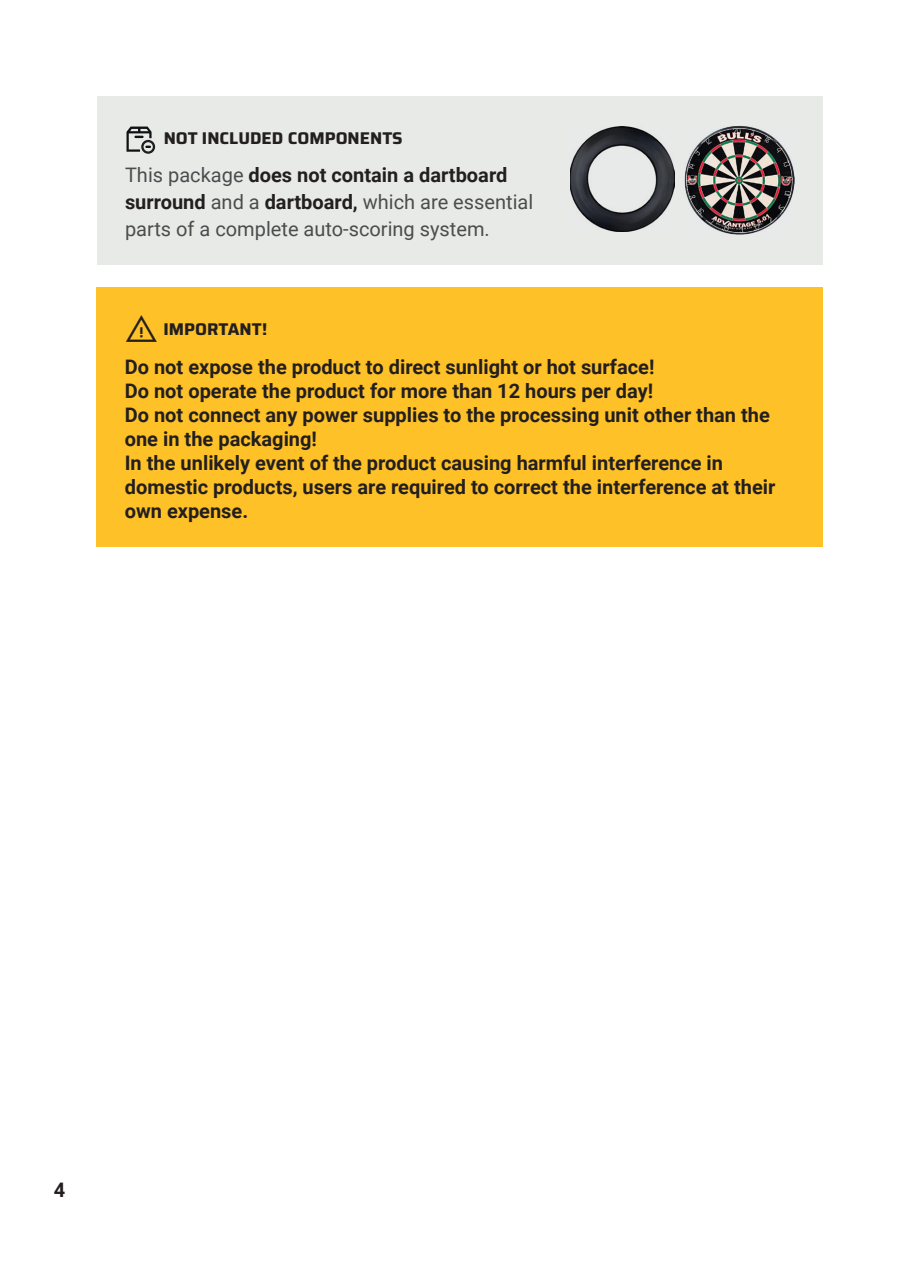
<style>
.page{position:relative;width:902px;height:1270px;background:#fff}
.page>*{position:absolute;margin:0;border:0;box-sizing:border-box;transform-origin:0 0}
.t1{font:700 20px/24px "Roboto";color:#231f20}
.t2{font:20px/27px "Roboto";color:#4b4c4d}
.t3{font:700 17px "Saira";color:#231f20}
.s1{font-weight:700;color:#231f20}
</style>
<div class="page">
<div style="left:97px;top:96px;width:725px;height:169px;background:#e8eae8"></div>
<img style="left:684px;top:126px;width:110px;height:109px">
<img style="left:570px;top:127px;width:104px;height:104px">
<div style="left:96px;top:287px;width:726px;height:260px;background:#fec128"></div>
<svg style="left:126px;top:127px;width:25px;height:25px"></svg>
<div style="left:141px;top:140px;width:14px;height:14px;border:2px solid #231f20;border-radius:50%"></div>
<p class="t3" style="left:164px;top:124px;width:240px">NOT INCLUDED COMPONENTS</p>
<p class="t2" style="left:125px;top:161px;width:410px">This package <span class="s1">does not contain a dartboard surround</span> and a <span class="s1">dartboard,</span> which are essential parts of a complete auto-scoring system.</p>
<p class="t3" style="left:163px;top:315px;width:105px">IMPORTANT!</p>
<p class="t1" style="left:125px;top:355px;width:652px">Do not expose the product to direct sunlight or hot surface!<br>Do not operate the product for more than 12 hours per day!<br>Do not connect any power supplies to the processing unit other than the one in the packaging!<br>In the unlikely event of the product causing harmful interference in domestic products, users are required to correct the interference at their own expense.</p>
<p class="t1" style="left:54px;top:1177px;width:13px">4</p>
</div>
